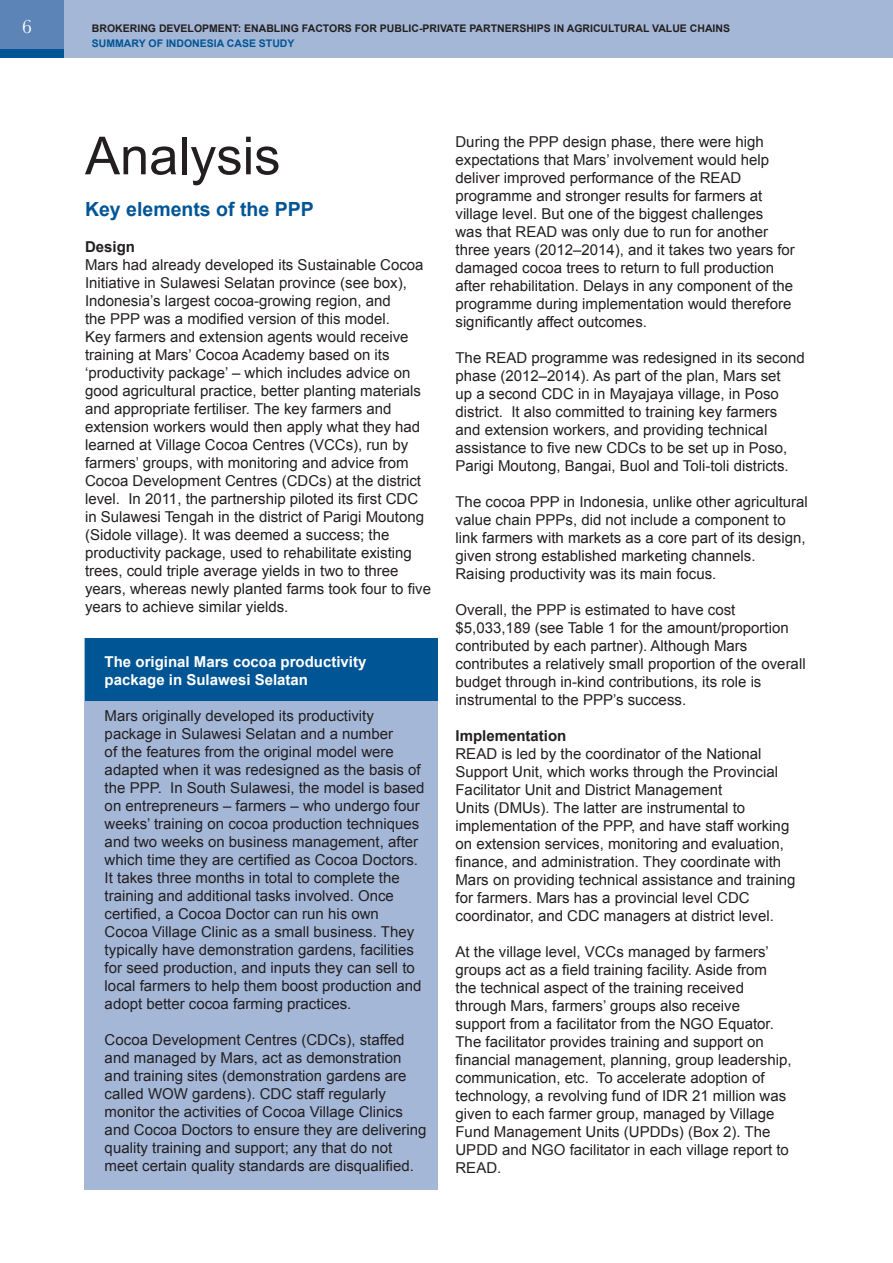
<style>
.page{position:relative;width:893px;height:1263px;background:#fff}
.page>*{position:absolute;margin:0;border:0;box-sizing:border-box;transform-origin:0 0}
.t1{font:52.5px "Arial";color:#231f20}
.t2{font:700 19.5px "Arial";color:#005595}
.t3{font:19.5px "Baskerville No 2 BT";color:#fff}
.t4{font:15px/18px "Arial";color:#231f20}
.t5{font:700 15px/18px "Arial";color:#fff}
.t6{font:700 15px "Arial";color:#231f20}
.t7{font:700 10.5px "Arial";color:#231f20}
.t8{font:700 10.5px "Arial";color:#005595}
</style>
<div class="page">
<div style="left:84px;top:638px;width:354px;height:551px;background:#a4b7d7"></div>
<div style="left:85px;top:638px;width:353px;height:63px;background:#005595"></div>
<div style="left:0;top:0;width:893px;height:57px;background:#a4b7d7"></div>
<div style="left:0;top:0;width:64px;height:57px;background:#5c84b7"></div>
<div style="left:0;top:49px;width:64px;height:8px;background:#005595"></div>
<p class="t3" style="left:22px;top:14px;width:11px">6</p>
<p class="t7" style="left:92px;top:21px;width:640px">BROKERING DEVELOPMENT: ENABLING FACTORS FOR PUBLIC-PRIVATE PARTNERSHIPS IN AGRICULTURAL VALUE CHAINS</p>
<p class="t8" style="left:92px;top:36px;width:204px">SUMMARY OF INDONESIA CASE STUDY</p>
<p class="t1" style="left:85px;top:121px;width:197px">Analysis</p>
<p class="t2" style="left:85px;top:196px;width:230px">Key elements of the PPP</p>
<p class="t6" style="left:85px;top:236px;width:52px">Design</p>
<p class="t4" style="left:85px;top:256px;width:347px">Mars had already developed its Sustainable Cocoa Initiative in Sulawesi Selatan province (see box), Indonesia’s largest cocoa-growing region, and<br>the PPP was a modified version of this model.<br>Key farmers and extension agents would receive training at Mars’ Cocoa Academy based on its ‘productivity package’ – which includes advice on good agricultural practice, better planting materials and appropriate fertiliser. The key farmers and extension workers would then apply what they had learned at Village Cocoa Centres (VCCs), run by farmers’ groups, with monitoring and advice from Cocoa Development Centres (CDCs) at the district level. In 2011, the partnership piloted its first CDC in Sulawesi Tengah in the district of Parigi Moutong (Sidole village). It was deemed a success; the productivity package, used to rehabilitate existing trees, could triple average yields in two to three years, whereas newly planted farms took four to five years to achieve similar yields.</p>
<p class="t5" style="left:105px;top:653px;width:263px">The original Mars cocoa productivity package in Sulawesi Selatan</p>
<p class="t4" style="left:105px;top:706px;width:321px">Mars originally developed its productivity package in Sulawesi Selatan and a number<br>of the features from the original model were adapted when it was redesigned as the basis of the PPP. In South Sulawesi, the model is based on entrepreneurs – farmers – who undergo four weeks’ training on cocoa production techniques and two weeks on business management, after which time they are certified as Cocoa Doctors.<br>It takes three months in total to complete the training and additional tasks involved. Once certified, a Cocoa Doctor can run his own Cocoa Village Clinic as a small business. They typically have demonstration gardens, facilities for seed production, and inputs they can sell to local farmers to help them boost production and adopt better cocoa farming practices.</p>
<p class="t4" style="left:105px;top:1030px;width:323px">Cocoa Development Centres (CDCs), staffed and managed by Mars, act as demonstration and training sites (demonstration gardens are called WOW gardens). CDC staff regularly monitor the activities of Cocoa Village Clinics and Cocoa Doctors to ensure they are delivering quality training and support; any that do not meet certain quality standards are disqualified.</p>
<p class="t4" style="left:455px;top:133px;width:341px">During the PPP design phase, there were high expectations that Mars’ involvement would help deliver improved performance of the READ programme and stronger results for farmers at village level. But one of the biggest challenges<br>was that READ was only due to run for another three years (2012–2014), and it takes two years for damaged cocoa trees to return to full production after rehabilitation. Delays in any component of the programme during implementation would therefore significantly affect outcomes.</p>
<p class="t4" style="left:455px;top:349px;width:351px">The READ programme was redesigned in its second phase (2012–2014). As part of the plan, Mars set<br>up a second CDC in in Mayajaya village, in Poso district. It also committed to training key farmers and extension workers, and providing technical assistance to five new CDCs to be set up in Poso, Parigi Moutong, Bangai, Buol and Toli-toli districts.</p>
<p class="t4" style="left:455px;top:493px;width:354px">The cocoa PPP in Indonesia, unlike other agricultural value chain PPPs, did not include a component to link farmers with markets as a core part of its design, given strong established marketing channels.<br>Raising productivity was its main focus.</p>
<p class="t4" style="left:455px;top:601px;width:352px">Overall, the PPP is estimated to have cost $5,033,189 (see Table 1 for the amount/proportion contributed by each partner). Although Mars contributes a relatively small proportion of the overall budget through in-kind contributions, its role is instrumental to the PPP’s success.</p>
<p class="t6" style="left:455px;top:726px;width:112px">Implementation</p>
<p class="t4" style="left:455px;top:745px;width:342px">READ is led by the coordinator of the National Support Unit, which works through the Provincial Facilitator Unit and District Management<br>Units (DMUs). The latter are instrumental to implementation of the PPP, and have staff working on extension services, monitoring and evaluation, finance, and administration. They coordinate with Mars on providing technical assistance and training for farmers. Mars has a provincial level CDC coordinator, and CDC managers at district level.</p>
<p class="t4" style="left:455px;top:943px;width:337px">At the village level, VCCs managed by farmers’ groups act as a field training facility. Aside from the technical aspect of the training received through Mars, farmers’ groups also receive support from a facilitator from the NGO Equator.<br>The facilitator provides training and support on financial management, planning, group leadership, communication, etc. To accelerate adoption of technology, a revolving fund of IDR 21 million was given to each farmer group, managed by Village Fund Management Units (UPDDs) (Box 2). The UPDD and NGO facilitator in each village report to READ.</p>
</div>
